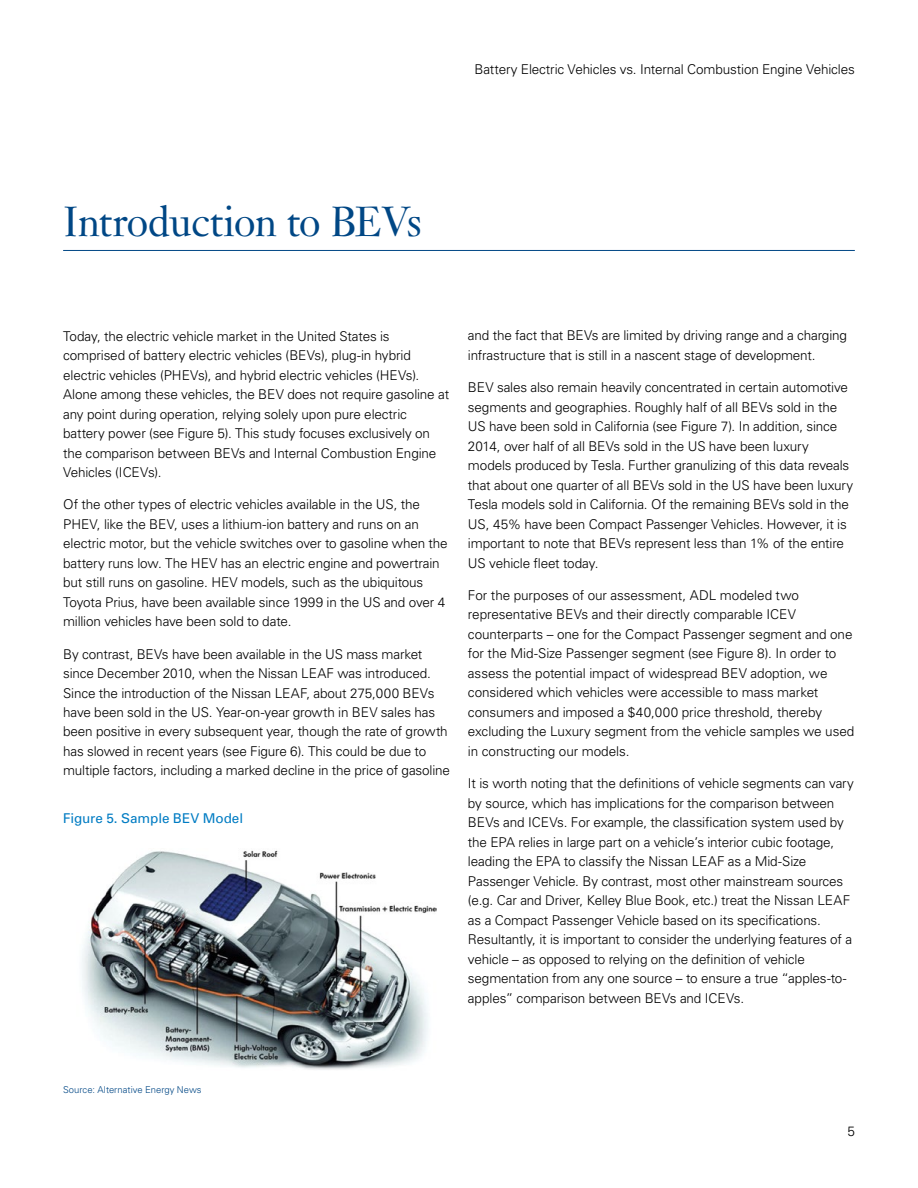
<style>
.page{position:relative;width:918px;height:1188px;background:#fff}
.page>*{position:absolute;margin:0;border:0;box-sizing:border-box;transform-origin:0 0}
.t1{font:45px "Janson";letter-spacing:-.035em;color:#004785}
.t2{font:300 13.5px/19.5px "Univers";letter-spacing:-.01em;color:#000}
.t3{font:13.5px "Univers";color:#007cc3}
.t4{font:300 9.45px "Univers";color:#004785}
</style>
<div class="page">
<hr style="left:63px;top:250px;width:792px;height:1px;background:#004785">
<img style="left:82px;top:850px;width:354px;height:220px">
<p class="t2" style="left:474px;top:59px;width:382px">Battery Electric Vehicles vs. Internal Combustion Engine Vehicles</p>
<h1 class="t1" style="left:63px;top:195px;width:360px">Introduction to BEVs</h1>
<p class="t2" style="left:63px;top:326px;width:388px">Today, the electric vehicle market in the United States is comprised of battery electric vehicles (BEVs), plug-in hybrid electric vehicles (PHEVs), and hybrid electric vehicles (HEVs).<br>Alone among these vehicles, the BEV does not require gasoline at any point during operation, relying solely upon pure electric battery power (see Figure 5). This study focuses exclusively on the comparison between BEVs and Internal Combustion Engine Vehicles (ICEVs).</p>
<p class="t2" style="left:63px;top:494px;width:386px">Of the other types of electric vehicles available in the US, the PHEV, like the BEV, uses a lithium-ion battery and runs on an electric motor, but the vehicle switches over to gasoline when the battery runs low. The HEV has an electric engine and powertrain but still runs on gasoline. HEV models, such as the ubiquitous Toyota Prius, have been available since 1999 in the US and over 4 million vehicles have been sold to date.</p>
<p class="t2" style="left:63px;top:644px;width:388px">By contrast, BEVs have been available in the US mass market since December 2010, when the Nissan LEAF was introduced.<br>Since the introduction of the Nissan LEAF, about 275,000 BEVs have been sold in the US. Year-on-year growth in BEV sales has been positive in every subsequent year, though the rate of growth has slowed in recent years (see Figure 6). This could be due to multiple factors, including a marked decline in the price of gasoline</p>
<p class="t3" style="left:63px;top:810px;width:182px">Figure 5. Sample BEV Model</p>
<p class="t2" style="left:468px;top:326px;width:381px">and the fact that BEVs are limited by driving range and a charging infrastructure that is still in a nascent stage of development.</p>
<p class="t2" style="left:468px;top:377px;width:387px">BEV sales also remain heavily concentrated in certain automotive segments and geographies. Roughly half of all BEVs sold in the US have been sold in California (see Figure 7). In addition, since 2014, over half of all BEVs sold in the US have been luxury models produced by Tesla. Further granulizing of this data reveals that about one quarter of all BEVs sold in the US have been luxury Tesla models sold in California. Of the remaining BEVs sold in the US, 45% have been Compact Passenger Vehicles. However, it is important to note that BEVs represent less than 1% of the entire US vehicle fleet today.</p>
<p class="t2" style="left:468px;top:585px;width:388px">For the purposes of our assessment, ADL modeled two representative BEVs and their directly comparable ICEV counterparts – one for the Compact Passenger segment and one for the Mid-Size Passenger segment (see Figure 8). In order to assess the potential impact of widespread BEV adoption, we considered which vehicles were accessible to mass market consumers and imposed a $40,000 price threshold, thereby excluding the Luxury segment from the vehicle samples we used in constructing our models.</p>
<p class="t2" style="left:468px;top:773px;width:387px">It is worth noting that the definitions of vehicle segments can vary by source, which has implications for the comparison between BEVs and ICEVs. For example, the classification system used by the EPA relies in large part on a vehicle’s interior cubic footage, leading the EPA to classify the Nissan LEAF as a Mid-Size Passenger Vehicle. By contrast, most other mainstream sources (e.g. Car and Driver, Kelley Blue Book, etc.) treat the Nissan LEAF as a Compact Passenger Vehicle based on its specifications.<br>Resultantly, it is important to consider the underlying features of a vehicle – as opposed to relying on the definition of vehicle segmentation from any one source – to ensure a true “apples-to&shy;apples” comparison between BEVs and ICEVs.</p>
<p class="t4" style="left:63px;top:1084px;width:140px">Source: Alternative Energy News</p>
<p class="t2" style="left:847px;top:1121px;width:9px">5</p>
</div>
